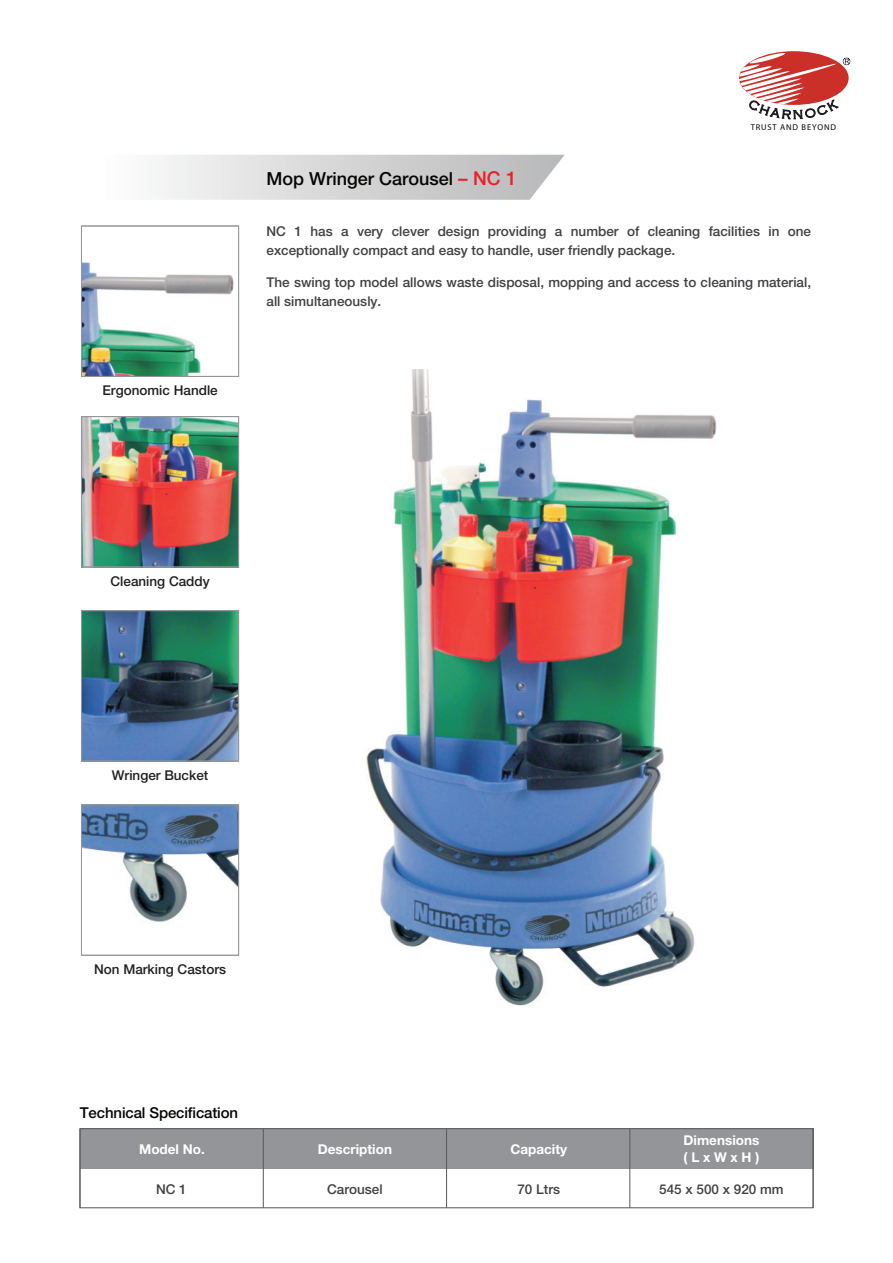
<style>
.page{position:relative;width:893px;height:1263px;background:#fff}
.page>*{position:absolute;margin:0;border:0;box-sizing:border-box;transform-origin:0 0}
.t1{font:500 18px "Helvetica Neue";color:#050604}
.t2{font:500 15px "Helvetica Neue";letter-spacing:-.01em;color:#050504}
.t3{font:500 13.5px/19.5px "Helvetica Neue";color:#414042}
.t4{font:500 13.5px "Helvetica Neue";color:#231f20}
.t5{font:700 13.5px/16.2px "Helvetica Neue";color:#fff}
.t6{font:8.4px "Myriad Pro";letter-spacing:.1em;color:#050504}
.s1{font-size:19.05px;color:#ed2026}
</style>
<div class="page">
<img style="left:366px;top:370px;width:351px;height:636px">
<svg style="left:156px;top:155px;width:409px;height:45px;background:#d7d7d8"></svg>
<div style="left:80px;top:1129px;width:733px;height:40px;background:#939598"></div>
<div style="left:79px;top:1128px;width:734px;height:80px;border:1px solid #58595b"></div>
<hr style="left:813px;top:1129px;width:1px;height:79px;background:#58595b">
<hr style="left:629px;top:1129px;width:1px;height:79px;background:#58595b">
<hr style="left:263px;top:1129px;width:1px;height:79px;background:#58595b">
<hr style="left:446px;top:1129px;width:1px;height:79px;background:#58595b">
<hr style="left:80px;top:1129px;width:1px;height:79px;background:#58595b">
<svg style="left:739px;top:52px;width:111px;height:68px"></svg>
<img style="left:83px;top:262px;width:151px;height:112px">
<div style="left:81px;top:226px;width:158px;height:151px;border:1px solid #949699"></div>
<img style="left:83px;top:419px;width:154px;height:146px">
<div style="left:81px;top:416px;width:158px;height:151px;border:1px solid #949699"></div>
<img style="left:83px;top:613px;width:154px;height:146px">
<div style="left:81px;top:610px;width:158px;height:151px;border:1px solid #949699"></div>
<img style="left:83px;top:807px;width:154px;height:115px">
<div style="left:81px;top:804px;width:158px;height:152px;border:1px solid #949699"></div>
<p class="t4" style="left:102px;top:383px;width:117px">Ergonomic Handle</p>
<p class="t6" style="left:751px;top:122px;width:87px">TRUST AND BEYOND</p>
<h1 class="t1" style="left:267px;top:168px;width:252px">Mop Wringer Carousel <span class="s1">– NC 1</span></h1>
<p class="t3" style="left:267px;top:221px;width:546px">NC 1 has a very clever design providing a number of cleaning facilities in one exceptionally compact and easy to handle, user friendly package.</p>
<p class="t3" style="left:267px;top:272px;width:546px">The swing top model allows waste disposal, mopping and access to cleaning material, all simultaneously.</p>
<p class="t4" style="left:110px;top:573px;width:101px">Cleaning Caddy</p>
<p class="t4" style="left:112px;top:767px;width:98px">Wringer Bucket</p>
<p class="t4" style="left:94px;top:961px;width:134px">Non Marking Castors</p>
<p class="t2" style="left:80px;top:1104px;width:160px">Technical Specification</p>
<p class="t5" style="left:139px;top:1141px;width:67px">Model No.</p>
<p class="t3" style="left:156px;top:1179px;width:32px">NC 1</p>
<p class="t5" style="left:318px;top:1141px;width:76px">Description</p>
<p class="t3" style="left:327px;top:1179px;width:57px">Carousel</p>
<p class="t5" style="left:510px;top:1141px;width:58px">Capacity</p>
<p class="t3" style="left:517px;top:1179px;width:44px">70 Ltrs</p>
<p class="t5" style="left:684px;top:1132px;width:77px">Dimensions ( L x W x H )</p>
<p class="t3" style="left:659px;top:1179px;width:126px">545 x 500 x 920 mm</p>
</div>
